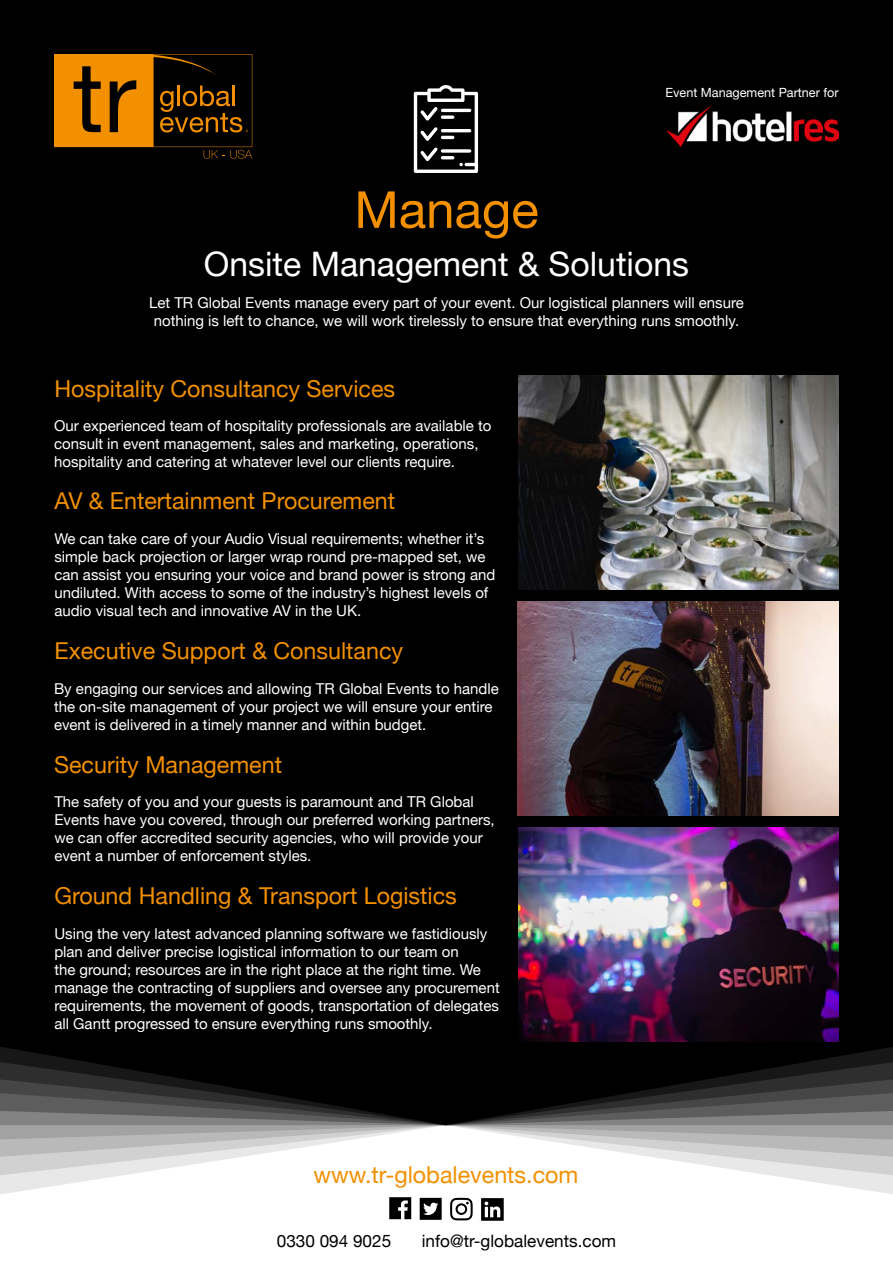
<style>
.page{position:relative;width:893px;height:1263px;background:#fff}
.page>*{position:absolute;margin:0;border:0;box-sizing:border-box;transform-origin:0 0}
.t1{font:51px "Helvetica Neue";color:#f39000}
.t2{font:33.75px "Helvetica Neue";color:#fff}
.t3{font:23.25px "Helvetica Neue";color:#f39000}
.t4{font:17.1px "Helvetica Neue";color:#000}
.t5{font:15px/18px "Helvetica Neue";color:#fff}
.t6{font:12.6px "Helvetica Neue";color:#fff}
</style>
<div class="page">
<svg style="left:0;top:1175px;width:893px;height:19px"></svg>
<svg style="left:0;top:1157px;width:893px;height:18px"></svg>
<svg style="left:0;top:1139px;width:893px;height:18px"></svg>
<svg style="left:0;top:1125px;width:893px;height:14px;background:#b7b7b7"></svg>
<div style="left:0;top:0;width:893px;height:1125px;background:#000"></div>
<svg style="left:389px;top:1197px;width:22px;height:22px"></svg>
<svg style="left:420px;top:1198px;width:22px;height:22px"></svg>
<svg style="left:450px;top:1198px;width:23px;height:22px"></svg>
<svg style="left:481px;top:1198px;width:23px;height:23px"></svg>
<svg style="left:54px;top:54px;width:198px;height:105px;background:#6c4000"></svg>
<svg style="left:414px;top:85px;width:64px;height:88px"></svg>
<img style="left:518px;top:375px;width:321px;height:214px">
<img style="left:518px;top:601px;width:321px;height:214px">
<img style="left:518px;top:827px;width:321px;height:214px">
<img style="left:667px;top:106px;width:172px;height:40px">
<p class="t6" style="left:665px;top:84px;width:175px">Event Management Partner for</p>
<h1 class="t1" style="left:354px;top:173px;width:186px">Manage</h1>
<h2 class="t2" style="left:204px;top:240px;width:487px">Onsite Management &amp; Solutions</h2>
<p class="t5" style="left:149px;top:294px;width:596px;text-align:center">Let TR Global Events manage every part of your event. Our logistical planners will ensure nothing is left to chance, we will work tirelessly to ensure that everything runs smoothly.</p>
<h3 class="t3" style="left:54px;top:372px;width:342px">Hospitality Consultancy Services</h3>
<p class="t5" style="left:54px;top:417px;width:439px">Our experienced team of hospitality professionals are available to consult in event management, sales and marketing, operations, hospitality and catering at whatever level our clients require.</p>
<h3 class="t3" style="left:54px;top:484px;width:342px">AV &amp; Entertainment Procurement</h3>
<p class="t5" style="left:54px;top:531px;width:442px">We can take care of your Audio Visual requirements; whether it’s simple back projection or larger wrap round pre-mapped set, we can assist you ensuring your voice and brand power is strong and undiluted. With access to some of the industry’s highest levels of audio visual tech and innovative AV in the UK.</p>
<h3 class="t3" style="left:55px;top:634px;width:350px">Executive Support &amp; Consultancy</h3>
<p class="t5" style="left:54px;top:680px;width:446px">By engaging our services and allowing TR Global Events to handle the on-site management of your project we will ensure your entire event is delivered in a timely manner and within budget.</p>
<h3 class="t3" style="left:54px;top:747px;width:229px">Security Management</h3>
<p class="t5" style="left:54px;top:794px;width:442px">The safety of you and your guests is paramount and TR Global Events have you covered, through our preferred working partners, we can offer accredited security agencies, who will provide your event a number of enforcement styles.</p>
<h3 class="t3" style="left:54px;top:879px;width:404px">Ground Handling &amp; Transport Logistics</h3>
<p class="t5" style="left:54px;top:925px;width:447px">Using the very latest advanced planning software we fastidiously plan and deliver precise logistical information to our team on<br>the ground; resources are in the right place at the right time. We manage the contracting of suppliers and oversee any procurement requirements, the movement of goods, transportation of delegates all Gantt progressed to ensure everything runs smoothly.</p>
<h3 class="t3" style="left:313px;top:1158px;width:266px">www.tr-globalevents.com</h3>
<p class="t4" style="left:277px;top:1228px;width:116px">0330 094 9025</p>
<p class="t4" style="left:422px;top:1228px;width:196px">info@tr-globalevents.com</p>
</div>
